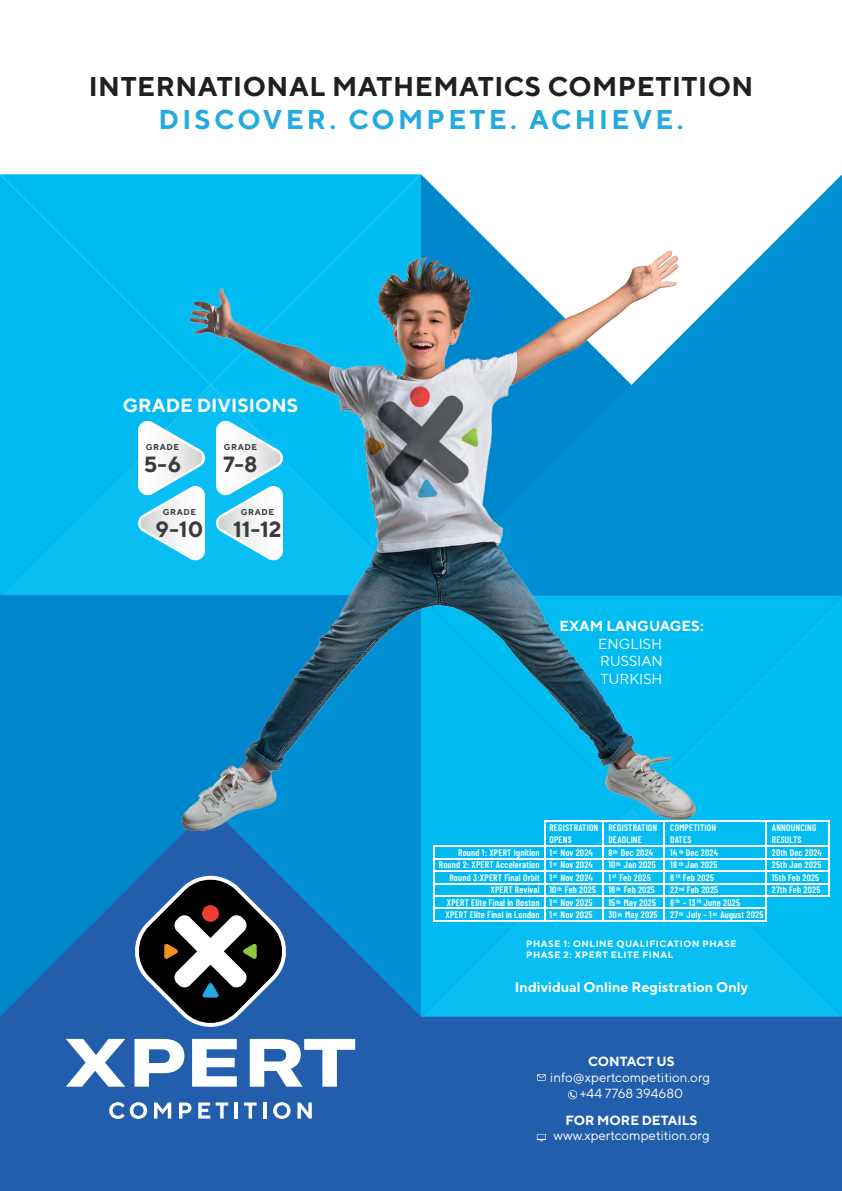
<style>
.page{position:relative;width:842px;height:1191px;background:#235eac}
.page>*{position:absolute;margin:0;border:0;box-sizing:border-box;transform-origin:0 0}
.t1{font:700 27.1px "TT Norms";letter-spacing:.02em;color:#231f20}
.t2{font:700 27.1px "TT Norms";letter-spacing:.12em;color:#24aae1}
.t3{font:700 22px "TT Norms";color:#3a3b3e}
.t4{font:700 19px "TT Norms";color:#fff}
.t5{font:14.5px/17.4px "TT Norms";color:#fff;text-align:justify}
.t6{font:700 14.5px "TT Norms";color:#fff}
.t7{font:700 14.2px "TT Norms";color:#fff}
.t8{font:13.2px/15.9px "TT Norms";color:#fff;text-align:center}
.t9{font:700 13.2px "TT Norms";color:#fff}
.t10{font:600 9.4px/12.5px "Barlow Condensed";letter-spacing:.02em;color:#fff}
.t11{font:700 9.3px/11.1px "TT Norms";letter-spacing:.06em;color:#fff}
.t12{font:700 8.5px "TT Norms";letter-spacing:.06em;color:#3a3b3e}
.t13{font:600 6.1px/13.1px "Barlow Condensed";letter-spacing:.02em;color:#fff}
</style>
<div class="page">
<div style="left:0;top:0;width:842px;height:444px;background:#fff"></div>
<div style="left:0;top:174px;width:421px;height:211px;background:#00bcf1"></div>
<div style="left:0;top:385px;width:162px;height:210px;background:#00baf1"></div>
<svg style="left:421px;top:174px;width:421px;height:421px;fill:#008fd3"></svg>
<svg style="left:0;top:595px;width:421px;height:421px;fill:#0086cc"></svg>
<div style="left:421px;top:843px;width:210px;height:173px;background:#08bef2"></div>
<div style="left:631px;top:595px;width:211px;height:421px;background:#01bdf2"></div>
<svg style="left:66px;top:1039px;width:59px;height:47px"></svg>
<svg style="left:134px;top:1039px;width:50px;height:47px"></svg>
<svg style="left:192px;top:1039px;width:45px;height:47px"></svg>
<svg style="left:250px;top:1039px;width:105px;height:47px"></svg>
<svg style="left:131px;top:875px;width:159px;height:151px"></svg>
<svg style="left:109px;top:1102px;width:38px;height:17px"></svg>
<svg style="left:154px;top:1102px;width:17px;height:16px"></svg>
<svg style="left:179px;top:1102px;width:12px;height:16px"></svg>
<svg style="left:198px;top:1102px;width:12px;height:16px"></svg>
<svg style="left:216px;top:1102px;width:12px;height:16px"></svg>
<hr style="left:234px;top:1102px;width:4px;height:16px;background:#fff">
<svg style="left:244px;top:1102px;width:13px;height:16px"></svg>
<hr style="left:263px;top:1102px;width:3px;height:16px;background:#fff">
<svg style="left:273px;top:1102px;width:18px;height:17px"></svg>
<svg style="left:297px;top:1102px;width:15px;height:16px"></svg>
<svg style="left:137px;top:419px;width:25px;height:143px;background:#9de1f5"></svg>
<hr style="left:433px;top:845px;width:2px;height:76px;background:#fff">
<hr style="left:544px;top:820px;width:285px;height:2px;background:#fff">
<hr style="left:544px;top:820px;width:1px;height:101px;background:#fff">
<hr style="left:602px;top:820px;width:1px;height:101px;background:#fff">
<hr style="left:663px;top:820px;width:1px;height:101px;background:#fff">
<hr style="left:765px;top:820px;width:1px;height:101px;background:#fff">
<hr style="left:828px;top:820px;width:1px;height:76px;background:#fff">
<hr style="left:433px;top:845px;width:396px;height:2px;background:#fff">
<hr style="left:433px;top:858px;width:396px;height:1px;background:#fff">
<hr style="left:433px;top:870px;width:396px;height:1px;background:#fff">
<hr style="left:433px;top:883px;width:396px;height:1px;background:#fff">
<hr style="left:433px;top:895px;width:396px;height:1px;background:#fff">
<hr style="left:433px;top:907px;width:333px;height:2px;background:#fff">
<hr style="left:433px;top:920px;width:333px;height:1px;background:#fff">
<svg style="left:537px;top:1134px;width:9px;height:7px"></svg>
<svg style="left:537px;top:1074px;width:9px;height:6px"></svg>
<svg style="left:568px;top:1090px;width:9px;height:9px"></svg>
<img style="left:162px;top:243px;width:542px;height:600px">
<h1 class="t1" style="left:89px;top:69px;width:666px">INTERNATIONAL MATHEMATICS COMPETITION</h1>
<h1 class="t2" style="left:159px;top:102px;width:526px">DISCOVER. COMPETE. ACHIEVE.</h1>
<h3 class="t4" style="left:123px;top:394px;width:177px">GRADE DIVISIONS</h3>
<p class="t12" style="left:146px;top:441px;width:35px">GRADE</p>
<p class="t12" style="left:224px;top:441px;width:35px">GRADE</p>
<h2 class="t3" style="left:144px;top:450px;width:39px">5-6</h2>
<h2 class="t3" style="left:223px;top:450px;width:36px">7-8</h2>
<p class="t12" style="left:163px;top:506px;width:35px">GRADE</p>
<p class="t12" style="left:241px;top:506px;width:35px">GRADE</p>
<h2 class="t3" style="left:156px;top:515px;width:49px">9-10</h2>
<h2 class="t3" style="left:233px;top:515px;width:50px">11-12</h2>
<h3 class="t6" style="left:559px;top:617px;width:146px">EXAM LANGUAGES:</h3>
<h3 class="t5" style="left:598px;top:634px;width:66px">ENGLISH RUSSIAN TURKISH</h3>
<p class="t10" style="left:439px;top:845px;width:102px;text-align:right">Round 1: XPERT Ignition<br>Round 2: XPERT Acceleration<br>Round 3:XPERT Final Orbit<br>XPERT Revival<br>XPERT Elite Final in Boston<br>XPERT Elite Final in London</p>
<p class="t10" style="left:549px;top:820px;width:50px">REGISTRATION<br>OPENS<br>1 Nov 2024<br>1 Nov 2024<br>1 Nov 2024<br>10 Feb 2025<br>1 Nov 2025<br>1 Nov 2025</p>
<p class="t10" style="left:608px;top:820px;width:51px">REGISTRATION<br>DEADLINE<br>8 Dec 2024<br>10 Jan 2025<br>1 Feb 2025<br>18 Feb 2025<br>15 May 2025<br>30 May 2025</p>
<p class="t10" style="left:670px;top:820px;width:95px">COMPETITION<br>DATES<br>14 Dec 2024<br>18 Jan 2025<br>8 Feb 2025<br>22 Feb 2025<br>8 – 13 June 2025<br>27 July – 1 August 2025</p>
<p class="t10" style="left:772px;top:820px;width:52px">ANNOUNCING<br>RESULTS<br>20th Dec 2024<br>25th Jan 2025<br>15th Feb 2025<br>27th Feb 2025</p>
<p class="t13" style="left:553px;top:844px;width:6px">st</p>
<p class="t13" style="left:613px;top:844px;width:6px">th</p>
<p class="t13" style="left:679px;top:844px;width:6px">th</p>
<p class="t13" style="left:553px;top:856px;width:6px">st</p>
<p class="t13" style="left:616px;top:856px;width:6px">th</p>
<p class="t13" style="left:679px;top:856px;width:6px">th</p>
<p class="t13" style="left:612px;top:869px;width:6px">st</p>
<p class="t13" style="left:676px;top:869px;width:6px">th</p>
<p class="t13" style="left:553px;top:869px;width:6px">st</p>
<p class="t13" style="left:553px;top:893px;width:6px">st st</p>
<p class="t13" style="left:557px;top:881px;width:6px">th</p>
<p class="t13" style="left:616px;top:881px;width:6px">th th</p>
<p class="t13" style="left:675px;top:881px;width:11px;line-height:12.3px;text-indent:4px">nd th</p>
<p class="t13" style="left:697px;top:893px;width:6px">th</p>
<p class="t13" style="left:679px;top:906px;width:6px">th</p>
<p class="t13" style="left:618px;top:907px;width:6px">th</p>
<p class="t13" style="left:713px;top:906px;width:6px">st</p>
<p class="t11" style="left:526px;top:938px;width:212px">PHASE 1: ONLINE QUALIFICATION PHASE<br>PHASE 2: XPERT ELITE FINAL</p>
<h3 class="t7" style="left:515px;top:977px;width:235px">Individual Online Registration Only</h3>
<h3 class="t9" style="left:588px;top:1053px;width:88px">CONTACT US</h3>
<h3 class="t8" style="left:550px;top:1069px;width:161px">info@xpertcompetition.org +44 7768 394680</h3>
<h3 class="t9" style="left:565px;top:1111px;width:134px">FOR MORE DETAILS</h3>
<h3 class="t8" style="left:553px;top:1127px;width:158px">www.xpertcompetition.org</h3>
</div>
